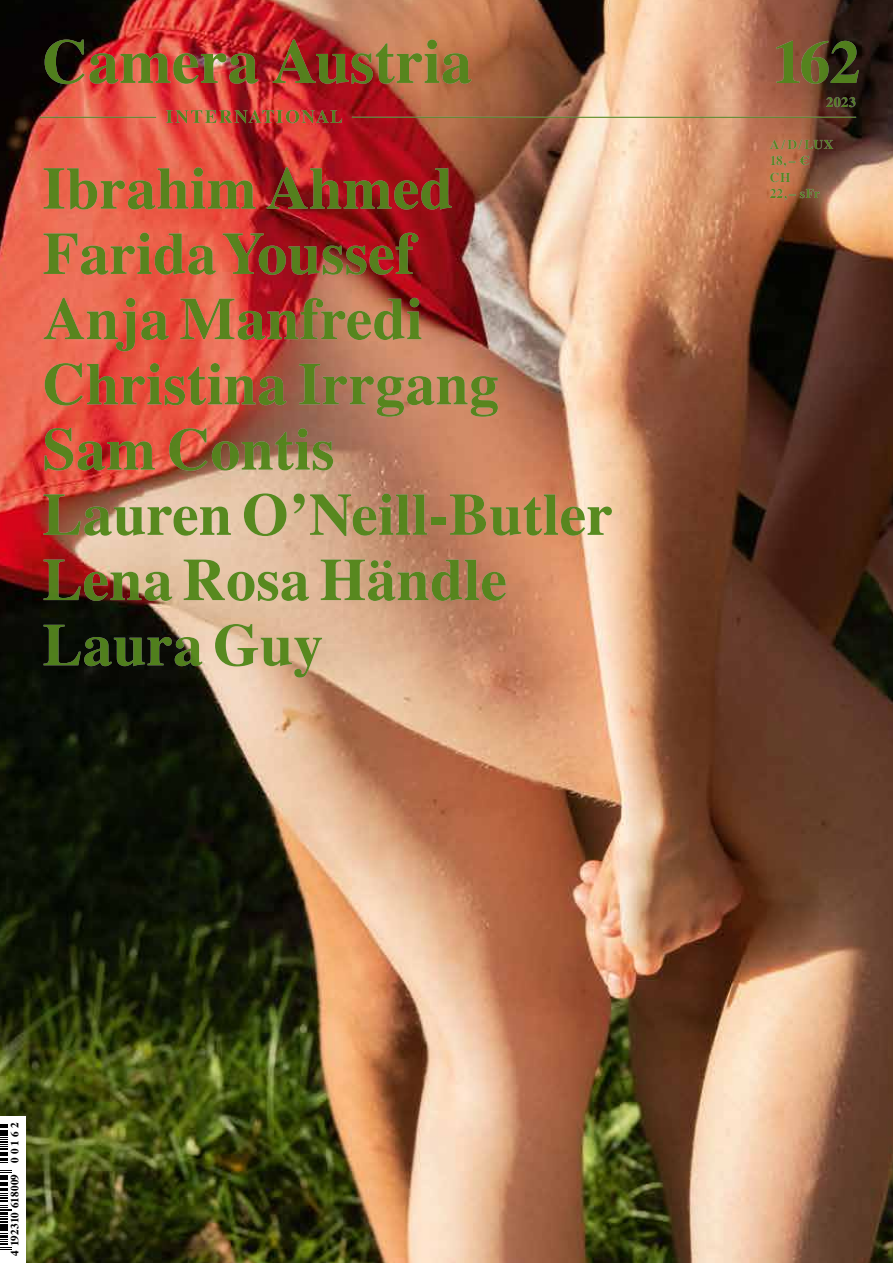
<style>
.page{position:relative;width:893px;height:1263px;background:#fff}
.page>*{position:absolute;margin:0;border:0;box-sizing:border-box;transform-origin:0 0}
.t1{font:61.5px "Times CA Bold 3";color:#5a8d21}
.t2{font:60px/65.2px "Times CA Bold 3";letter-spacing:.005em;color:#5a8d21}
.t3{font:14.4px "Times CA Bold 3";color:#5a8d21}
.t4{font:13.5px/16.2px "Times CA Bold 3";letter-spacing:.01em;color:#5a8d21}
.t5{font:11.1px "Times CA Bold 3";letter-spacing:.02em;color:#000}
</style>
<div class="page">
<img style="left:0;top:0;width:893px;height:1263px">
<div style="left:0;top:1116px;width:26px;height:147px;background:#fff"></div>
<svg style="left:0;top:1170px;width:12px;height:78px"></svg>
<svg style="left:0;top:1124px;width:7px;height:39px"></svg>
<hr style="left:40px;top:117px;width:116px;height:1px;background:#5a8d21">
<hr style="left:352px;top:117px;width:504px;height:1px;background:#5a8d21">
<svg style="left:166px;top:110px;width:176px;height:13px;background:#a85233"></svg>
<img style="left:45px;top:39px;width:427px;height:45px">
<p class="t2" style="left:43px;top:149px;width:572px">Ibrahim Ahmed<br>Farida Youssef<br>Anja Manfredi<br>Christina Irrgang<br>Sam Contis<br>Lauren O’Neill-Butler<br>Lena Rosa Händle<br>Laura Guy</p>
<p class="t1" style="left:772px;top:4px;width:89px">162</p>
<p class="t3" style="left:826px;top:88px;width:31px">2023</p>
<p class="t4" style="left:770px;top:135px;width:66px">A/D/ LUX<br>18, – €<br>CH<br>22, – sFr</p>
<p class="t5" style="left:4px;top:1256px;width:135px;rotate:-90deg">4 192310 618009 0 0 1 6 2</p>
</div>
